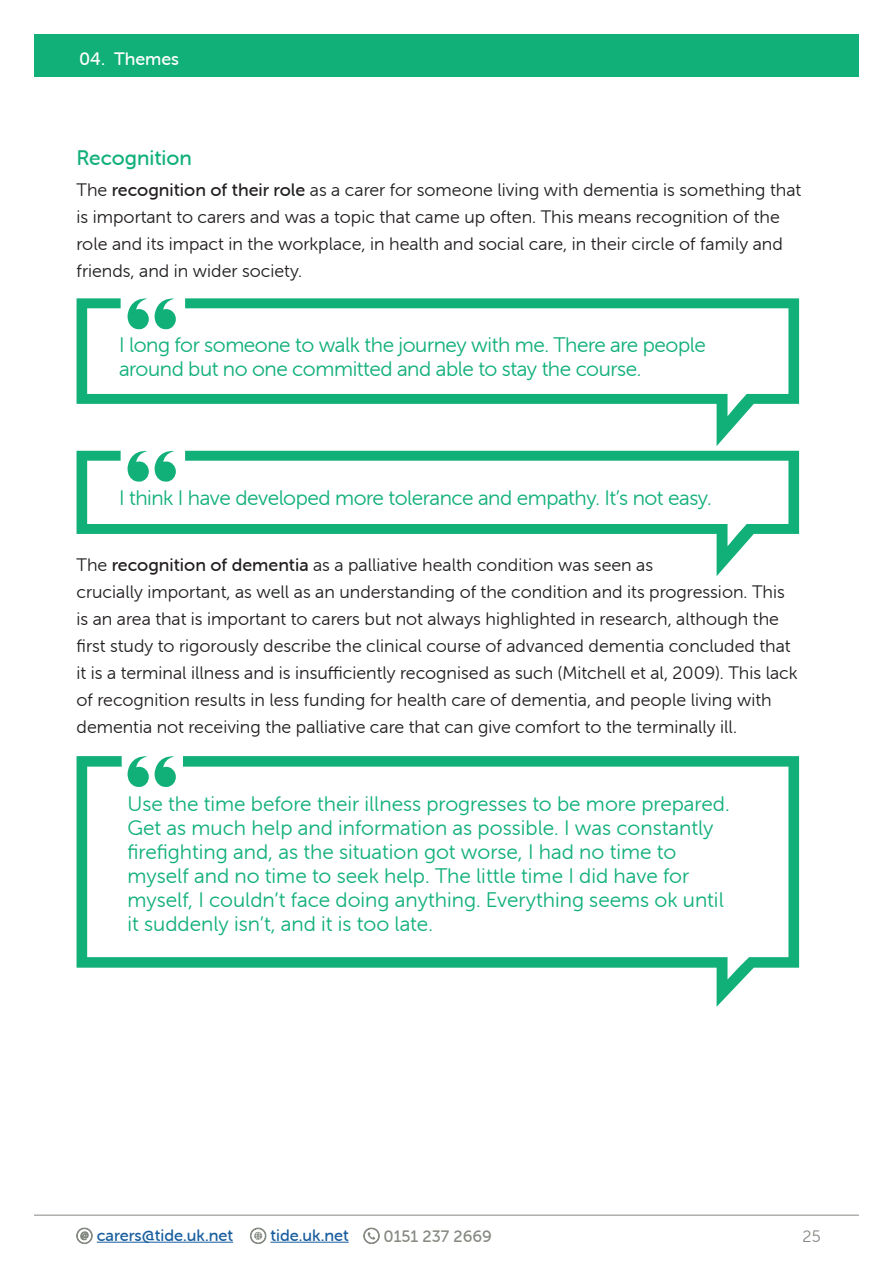
<style>
.page{position:relative;width:893px;height:1263px;background:#fff}
.page>*{position:absolute;margin:0;border:0;box-sizing:border-box;transform-origin:0 0}
.t1{font:21px/24px "Museo Sans Rounded 300";color:#11b079}
.t2{font:21px/24px "Museo Sans Rounded 300";letter-spacing:-.02em;color:#11b079}
.t3{font:21px "Museo Sans Rounded 500";color:#11b079}
.t4{font:18px/27px "Museo Sans Rounded 300";color:#231f20}
.t5{font:18px "Museo Sans Rounded 500";color:#fff}
.t6{font:16.5px "Museo Sans Rounded 500";color:#175d9e}
.t7{font:16.5px "Museo Sans Rounded 500";color:#858a82}
.t8{font:16.5px "Museo Sans Rounded 300";color:#858a82}
.s1{font-family:"Museo Sans Rounded 500"}
</style>
<div class="page">
<hr style="left:270px;top:1242px;width:79px;height:1px;background:#175d9e">
<svg style="left:250px;top:1228px;width:16px;height:16px"></svg>
<hr style="left:97px;top:1242px;width:136px;height:1px;background:#175d9e">
<svg style="left:76px;top:1228px;width:17px;height:16px"></svg>
<svg style="left:363px;top:1228px;width:17px;height:16px"></svg>
<hr style="left:34px;top:1215px;width:825px;height:1px;background:#858a82">
<div style="left:34px;top:34px;width:825px;height:43px;background:#11b079"></div>
<svg style="left:77px;top:298px;width:722px;height:148px"></svg>
<svg style="left:77px;top:451px;width:722px;height:125px"></svg>
<svg style="left:77px;top:756px;width:722px;height:251px"></svg>
<p class="t5" style="left:79px;top:48px;width:102px">04. Themes</p>
<p class="t3" style="left:77px;top:146px;width:117px">Recognition</p>
<p class="t4" style="left:77px;top:176px;width:726px">The <span class="s1">recognition of their role</span> as a carer for someone living with dementia is something that is important to carers and was a topic that came up often. This means recognition of the role and its impact in the workplace, in health and social care, in their circle of family and friends, and in wider society.</p>
<p class="t2" style="left:119px;top:333px;width:588px">I long for someone to walk the journey with me. There are people around but no one committed and able to stay the course.</p>
<p class="t2" style="left:119px;top:486px;width:594px">I think I have developed more tolerance and empathy. It’s not easy.</p>
<p class="t4" style="left:77px;top:551px;width:722px">The <span class="s1">recognition of dementia</span> as a palliative health condition was seen as<br>crucially important, as well as an understanding of the condition and its progression. This is an area that is important to carers but not always highlighted in research, although the first study to rigorously describe the clinical course of advanced dementia concluded that it is a terminal illness and is insufficiently recognised as such (Mitchell et al, 2009). This lack of recognition results in less funding for health care of dementia, and people living with dementia not receiving the palliative care that can give comfort to the terminally ill.</p>
<p class="t1" style="left:128px;top:792px;width:604px">Use the time before their illness progresses to be more prepared.<br>Get as much help and information as possible. I was constantly firefighting and, as the situation got worse, I had no time to myself and no time to seek help. The little time I did have for myself, I couldn’t face doing anything. Everything seems ok until it suddenly isn’t, and it is too late.</p>
<p class="t6" style="left:97px;top:1226px;width:138px">carers@tide.uk.net</p>
<p class="t6" style="left:270px;top:1226px;width:80px">tide.uk.net</p>
<p class="t7" style="left:383px;top:1227px;width:110px">0151 237 2669</p>
<p class="t8" style="left:803px;top:1227px;width:20px">25</p>
</div>
